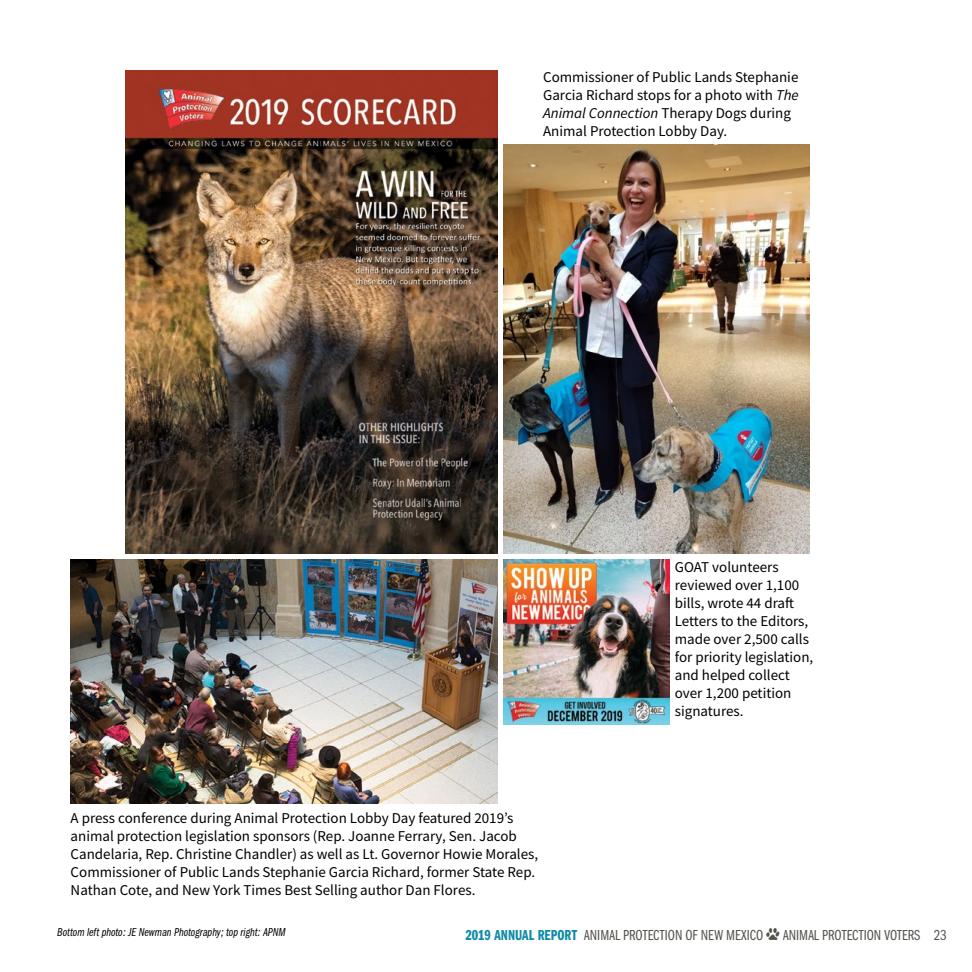
<style>
.page{position:relative;width:972px;height:972px;background:#fff}
.page>*{position:absolute;margin:0;border:0;box-sizing:border-box;transform-origin:0 0}
.t1{font:15px/18px "Source Sans Pro";color:#000}
.t2{font:15px "Franklin Gothic URW Com Boo";color:#50534a}
.t3{font:12px "Franklin Gothic URW Com Boo Ita";color:#000}
.s1{font-style:italic}
.s2{font-family:"Franklin Gothic URW Com Dem";color:#0f8aa6}
.s3{font-family:"Animal Tracks"}
</style>
<div class="page">
<img style="left:503px;top:560px;width:166px;height:165px">
<img style="left:70px;top:560px;width:428px;height:244px">
<img style="left:125px;top:70px;width:373px;height:483px">
<img style="left:503px;top:145px;width:307px;height:408px">
<p class="t1" style="left:543px;top:68px;width:257px">Commissioner of Public Lands Stephanie Garcia Richard stops for a photo with <span class="s1">The Animal Connection</span> Therapy Dogs during Animal Protection Lobby Day.</p>
<p class="t1" style="left:71px;top:809px;width:469px">A press conference during Animal Protection Lobby Day featured 2019’s animal protection legislation sponsors (Rep. Joanne Ferrary, Sen. Jacob Candelaria, Rep. Christine Chandler) as well as Lt. Governor Howie Morales, Commissioner of Public Lands Stephanie Garcia Richard, former State Rep.<br>Nathan Cote, and New York Times Best Selling author Dan Flores.</p>
<p class="t1" style="left:675px;top:558px;width:140px">GOAT volunteers reviewed over 1,100 bills, wrote 44 draft<br>Letters to the Editors, made over 2,500 calls for priority legislation, and helped collect over 1,200 petition signatures.</p>
<p class="t3" style="left:57px;top:926px;width:230px">Bottom left photo: JE Newman Photography; top right: APNM</p>
<p class="t2" style="left:465px;top:925px;width:483px"><span class="s2">2019 ANNUAL REPORT</span> ANIMAL PROTECTION OF NEW MEXICO <span class="s3">D</span> ANIMAL PROTECTION VOTERS 23</p>
</div>
